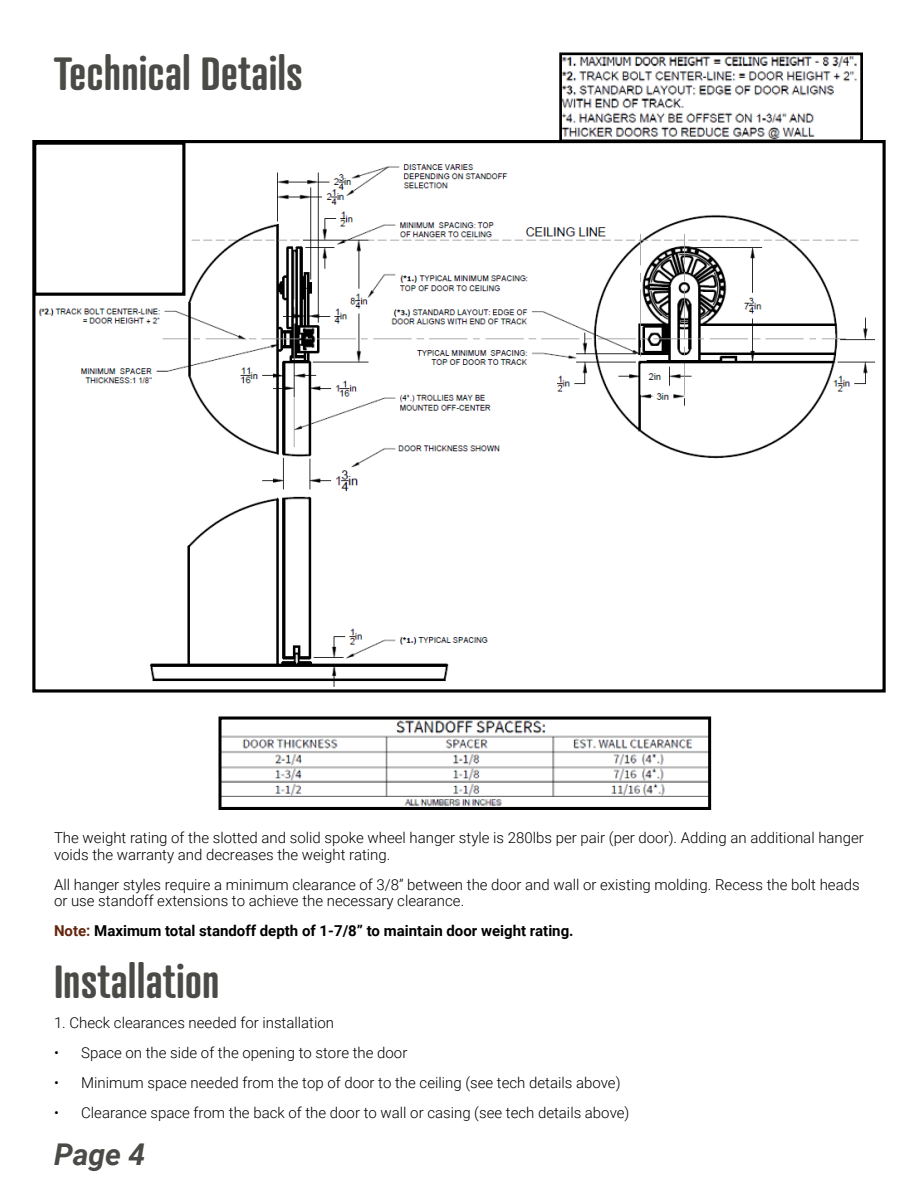
<style>
.page{position:relative;width:918px;height:1188px;background:#fff}
.page>*{position:absolute;margin:0;border:0;box-sizing:border-box;transform-origin:0 0}
.t1{font:600 45px "Atrament";color:#4a4a47}
.t2{font:italic 700 30px "Roboto";color:#4a4a47}
.t3{font:300 15px/16.5px "Roboto";color:#000}
.t4{font:700 15px "Roboto";color:#000}
.s1{color:#63250e}
</style>
<div class="page">
<img style="left:38px;top:144px;width:837px;height:543px">
<div style="left:32px;top:140px;width:854px;height:553px;border:3px solid #000"></div>
<div style="left:35px;top:143px;width:149px;height:151px;background:#fff"></div>
<div style="left:33px;top:142px;width:152px;height:154px;border:3px solid #000"></div>
<img style="left:563px;top:56px;width:294px;height:82px">
<div style="left:559px;top:52px;width:304px;height:90px;border:3px solid #000"></div>
<img style="left:223px;top:720px;width:484px;height:86px">
<div style="left:219px;top:716px;width:492px;height:94px;border:3px solid #000"></div>
<h1 class="t1" style="left:54px;top:45px;width:250px">Technical Details</h1>
<p class="t3" style="left:54px;top:829px;width:812px">The weight rating of the slotted and solid spoke wheel hanger style is 280lbs per pair (per door). Adding an additional hanger voids the warranty and decreases the weight rating.</p>
<p class="t3" style="left:54px;top:876px;width:807px">All hanger styles require a minimum clearance of 3/8” between the door and wall or existing molding. Recess the bolt heads or use standoff extensions to achieve the necessary clearance.</p>
<p class="t4" style="left:54px;top:921px;width:521px"><span class="s1">Note:</span> Maximum total standoff depth of 1-7/8” to maintain door weight rating.</p>
<h1 class="t1" style="left:54px;top:954px;width:167px">Installation</h1>
<p class="t3" style="left:54px;top:1014px;width:282px">1. Check clearances needed for installation</p>
<p class="t3" style="left:54px;top:1044px;width:355px">• Space on the side of the opening to store the door</p>
<p class="t3" style="left:54px;top:1074px;width:568px">• Minimum space needed from the top of door to the ceiling (see tech details above)</p>
<p class="t3" style="left:54px;top:1104px;width:577px">• Clearance space from the back of the door to wall or casing (see tech details above)</p>
<h2 class="t2" style="left:54px;top:1134px;width:93px">Page 4</h2>
</div>
